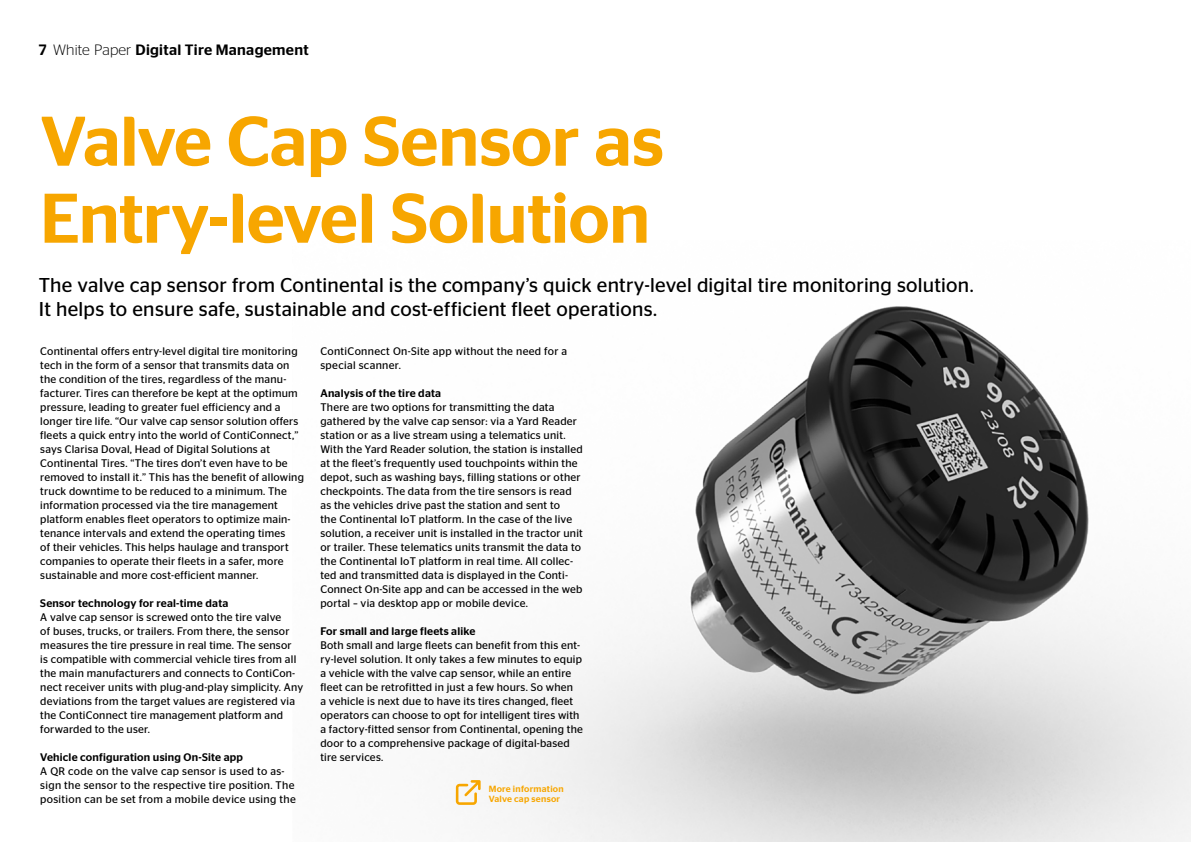
<style>
.page{position:relative;width:1191px;height:842px;background:#fff}
.page>*{position:absolute;margin:0;border:0;box-sizing:border-box;transform-origin:0 0}
.t1{font:500 70px/77px "Continental Stag Sans";letter-spacing:-.005em;color:#f7a600}
.t2{font:20px/24px "Continental Stag Sans";letter-spacing:.01em;color:#000}
.t3{font:500 15px "Continental Stag Sans";letter-spacing:.02em;color:#000}
.t4{font:11px/14px "Continental Stag Sans";letter-spacing:.02em;color:#000}
.t5{font:500 11px "Continental Stag Sans";letter-spacing:.02em;color:#000}
.t6{font:500 9px/10px "Continental Stag Sans";letter-spacing:.03em;color:#f7a600}
.s1{font-weight:300}
</style>
<div class="page">
<img style="left:455px;top:306px;width:736px;height:536px">
<svg style="left:456px;top:780px;width:24px;height:25px"></svg>
<h3 class="t3" style="left:39px;top:41px;width:271px">7 <span class="s1">White Paper</span> Digital Tire Management</h3>
<h1 class="t1" style="left:40px;top:103px;width:625px">Valve Cap Sensor as<br>Entry-level Solution</h1>
<h2 class="t2" style="left:39px;top:273px;width:936px">The valve cap sensor from Continental is the company’s quick entry-level digital tire monitoring solution.<br>It helps to ensure safe, sustainable and cost-efficient fleet operations.</h2>
<p class="t4" style="left:40px;top:344px;width:265px">Continental offers entry-level digital tire monitoring tech in the form of a sensor that transmits data on the condition of the tires, regardless of the manu&shy;facturer. Tires can therefore be kept at the optimum pressure, leading to greater fuel efficiency and a longer tire life. “Our valve cap sensor solution offers fleets a quick entry into the world of ContiConnect,” says Clarisa Doval, Head of Digital Solutions at Continental Tires. “The tires don’t even have to be removed to install it.” This has the benefit of allowing truck downtime to be reduced to a minimum. The information processed via the tire management platform enables fleet operators to optimize main&shy;tenance intervals and extend the operating times<br>of their vehicles. This helps haulage and transport companies to operate their fleets in a safer, more sustainable and more cost-efficient manner.</p>
<p class="t5" style="left:40px;top:597px;width:190px">Sensor technology for real-time data</p>
<p class="t4" style="left:40px;top:610px;width:264px">A valve cap sensor is screwed onto the tire valve<br>of buses, trucks, or trailers. From there, the sensor measures the tire pressure in real time. The sensor<br>is compatible with commercial vehicle tires from all the main manufacturers and connects to ContiCon&shy;nect receiver units with plug-and-play simplicity. Any deviations from the target values are registered via the ContiConnect tire management platform and forwarded to the user.</p>
<p class="t5" style="left:40px;top:751px;width:204px">Vehicle configuration using On-Site app</p>
<p class="t4" style="left:40px;top:764px;width:257px">A QR code on the valve cap sensor is used to as&shy;sign the sensor to the respective tire position. The position can be set from a mobile device using the</p>
<p class="t4" style="left:320px;top:344px;width:248px">ContiConnect On-Site app without the need for a special scanner.</p>
<p class="t5" style="left:320px;top:387px;width:122px">Analysis of the tire data</p>
<p class="t4" style="left:320px;top:400px;width:264px">There are two options for transmitting the data gathered by the valve cap sensor: via a Yard Reader station or as a live stream using a telematics unit.<br>With the Yard Reader solution, the station is installed at the fleet’s frequently used touchpoints within the depot, such as washing bays, filling stations or other checkpoints. The data from the tire sensors is read as the vehicles drive past the station and sent to<br>the Continental IoT platform. In the case of the live solution, a receiver unit is installed in the tractor unit or trailer. These telematics units transmit the data to the Continental IoT platform in real time. All collec&shy;ted and transmitted data is displayed in the Conti-Connect On-Site app and can be accessed in the web portal – via desktop app or mobile device.</p>
<p class="t5" style="left:320px;top:625px;width:157px">For small and large fleets alike</p>
<p class="t4" style="left:320px;top:638px;width:264px">Both small and large fleets can benefit from this ent&shy;ry-level solution. It only takes a few minutes to equip a vehicle with the valve cap sensor, while an entire fleet can be retrofitted in just a few hours. So when<br>a vehicle is next due to have its tires changed, fleet operators can choose to opt for intelligent tires with a factory-fitted sensor from Continental, opening the door to a comprehensive package of digital-based tire services.</p>
<p class="t6" style="left:488px;top:783px;width:77px">More information<br>Valve cap sensor</p>
</div>
